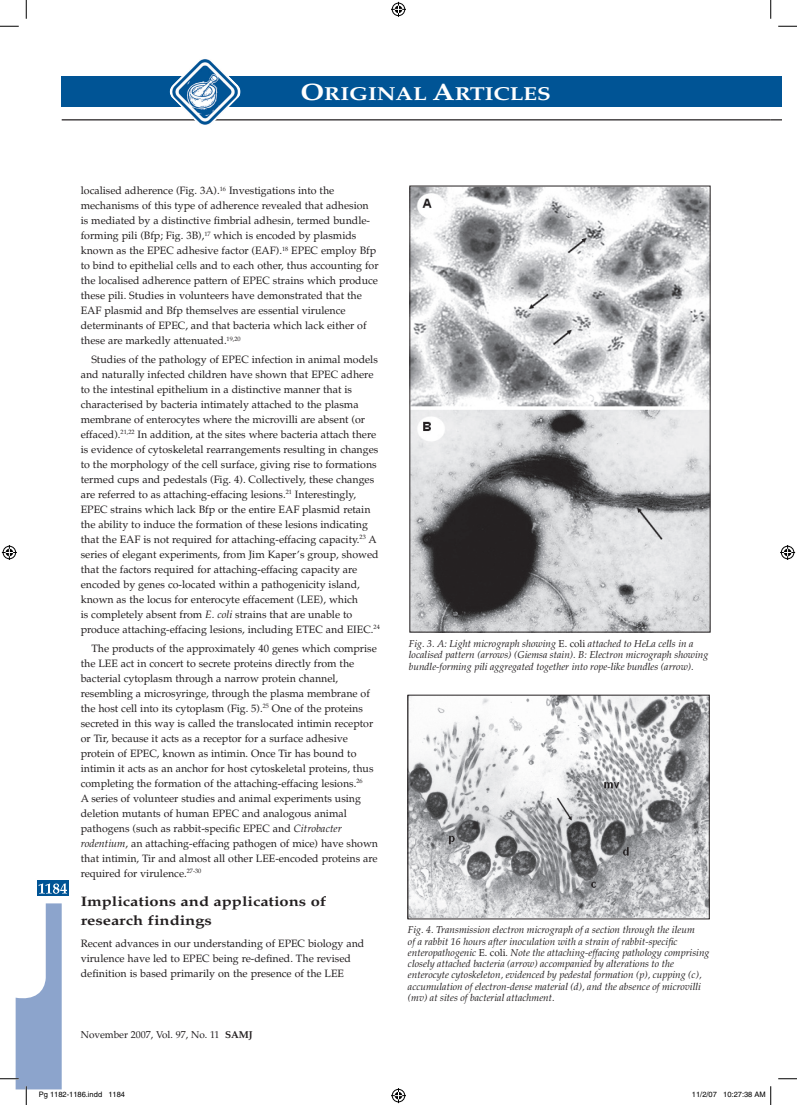
<style>
.page{position:relative;width:797px;height:1105px;background:#fff}
.page>*{position:absolute;margin:0;border:0;box-sizing:border-box;transform-origin:0 0}
.t1{font:700 18.75px "Palatino";color:#fff;scale:1.2 1}
.t2{font:700 13.75px/18.8px "Palatino";color:#231f20;scale:1.2 1}
.t3{font:10.62px/15px "Palatino";color:#231f20}
.t4{font:italic 10px/11.2px "Palatino";color:#231f20}
.t5{font:10px "Palatino";color:#231f20}
.t6{font:7.5px "Helvetica";color:#000}
.s1{font-size:23.75px}
.s2{font-style:italic}
.s3{font-weight:700}
.s4{font-style:normal}
</style>
<div class="page">
<div style="left:62px;top:77px;width:708px;height:30px;background:#005495"></div>
<hr style="left:62px;top:119px;width:708px;height:1px;background:#231f20">
<img style="left:169px;top:59px;width:71px;height:66px">
<div style="left:38px;top:880px;width:31px;height:16px;background:#005495"></div>
<div style="left:770px;top:77px;width:11px;height:30px;background:#005495"></div>
<img style="left:411px;top:188px;width:297px;height:442px">
<img style="left:409px;top:697px;width:298px;height:220px">
<svg style="left:38px;top:883px;width:29px;height:11px"></svg>
<svg style="left:0;top:25px;width:19px;height:2px"></svg>
<svg style="left:778px;top:25px;width:19px;height:2px"></svg>
<svg style="left:778px;top:1078px;width:19px;height:1px"></svg>
<svg style="left:25px;top:0;width:2px;height:19px"></svg>
<svg style="left:770px;top:0;width:1px;height:19px"></svg>
<svg style="left:391px;top:2px;width:15px;height:15px"></svg>
<svg style="left:391px;top:1088px;width:15px;height:15px"></svg>
<svg style="left:2px;top:545px;width:15px;height:15px"></svg>
<svg style="left:780px;top:545px;width:15px;height:15px"></svg>
<svg style="left:0;top:903px;width:62px;height:202px"></svg>
<svg style="left:770px;top:1086px;width:1px;height:19px"></svg>
<h1 class="t1" style="left:300px;top:82px;width:210px"><span class="s1">O</span>RIGINAL <span class="s1">A</span>RTICLES</h1>
<p class="t3" style="left:81px;top:183px;width:299px">localised adherence (Fig. 3A).<sup>16</sup> Investigations into the mechanisms of this type of adherence revealed that adhesion is mediated by a distinctive fimbrial adhesin, termed bundle&shy;forming pili (Bfp; Fig. 3B),<sup>17</sup> which is encoded by plasmids known as the EPEC adhesive factor (EAF).<sup>18</sup> EPEC employ Bfp to bind to epithelial cells and to each other, thus accounting for the localised adherence pattern of EPEC strains which produce these pili. Studies in volunteers have demonstrated that the EAF plasmid and Bfp themselves are essential virulence determinants of EPEC, and that bacteria which lack either of these are markedly attenuated.<sup>19,20</sup></p>
<p class="t3" style="left:81px;top:352px;width:300px;text-indent:11px">Studies of the pathology of EPEC infection in animal models and naturally infected children have shown that EPEC adhere to the intestinal epithelium in a distinctive manner that is characterised by bacteria intimately attached to the plasma membrane of enterocytes where the microvilli are absent (or effaced).<sup>21,22</sup> In addition, at the sites where bacteria attach there is evidence of cytoskeletal rearrangements resulting in changes to the morphology of the cell surface, giving rise to formations termed cups and pedestals (Fig. 4). Collectively, these changes are referred to as attaching-effacing lesions.<sup>21</sup> Interestingly, EPEC strains which lack Bfp or the entire EAF plasmid retain the ability to induce the formation of these lesions indicating that the EAF is not required for attaching-effacing capacity.<sup>23</sup> A series of elegant experiments, from Jim Kaper’s group, showed that the factors required for attaching-effacing capacity are encoded by genes co-located within a pathogenicity island, known as the locus for enterocyte effacement (LEE), which<br>is completely absent from <span class="s2">E. coli</span> strains that are unable to produce attaching-effacing lesions, including ETEC and EIEC.<sup>24</sup></p>
<p class="t3" style="left:81px;top:641px;width:299px;text-indent:11px">The products of the approximately 40 genes which comprise the LEE act in concert to secrete proteins directly from the bacterial cytoplasm through a narrow protein channel, resembling a microsyringe, through the plasma membrane of the host cell into its cytoplasm (Fig. 5).<sup>25</sup> One of the proteins secreted in this way is called the translocated intimin receptor or Tir, because it acts as a receptor for a surface adhesive protein of EPEC, known as intimin. Once Tir has bound to intimin it acts as an anchor for host cytoskeletal proteins, thus completing the formation of the attaching-effacing lesions.<sup>26<br></sup>A series of volunteer studies and animal experiments using deletion mutants of human EPEC and analogous animal pathogens (such as rabbit-specific EPEC and <span class="s2">Citrobacter rodentium</span>, an attaching-effacing pathogen of mice) have shown that intimin, Tir and almost all other LEE-encoded proteins are required for virulence.<sup>27-30</sup></p>
<p class="t2" style="left:81px;top:892px;width:206px">Implications and applications of research findings</p>
<p class="t3" style="left:81px;top:936px;width:285px">Recent advances in our understanding of EPEC biology and virulence have led to EPEC being re-defined. The revised definition is based primarily on the presence of the LEE</p>
<p class="t5" style="left:81px;top:1029px;width:174px">November 2007, Vol. 97, No. 11 <span class="s3">SAMJ</span></p>
<p class="t4" style="left:409px;top:638px;width:301px">Fig. 3. A: Light micrograph showing <span class="s4">E. coli</span> attached to HeLa cells in a localised pattern (arrows) (Giemsa stain). B: Electron micrograph showing bundle-forming pili aggregated together into rope-like bundles (arrow).</p>
<p class="t4" style="left:408px;top:924px;width:303px">Fig. 4. Transmission electron micrograph of a section through the ileum<br>of a rabbit 16 hours after inoculation with a strain of rabbit-specific enteropathogenic <span class="s4">E. coli</span>. Note the attaching-effacing pathology comprising closely attached bacteria (arrow) accompanied by alterations to the enterocyte cytoskeleton, evidenced by pedestal formation (p), cupping (c), accumulation of electron-dense material (d), and the absence of microvilli (mv) at sites of bacterial attachment.</p>
<p class="t6" style="left:39px;top:1090px;width:88px">Pg 1182-1186.indd 1184</p>
<p class="t6" style="left:692px;top:1090px;width:75px">11/2/07 10:27:38 AM</p>
</div>
